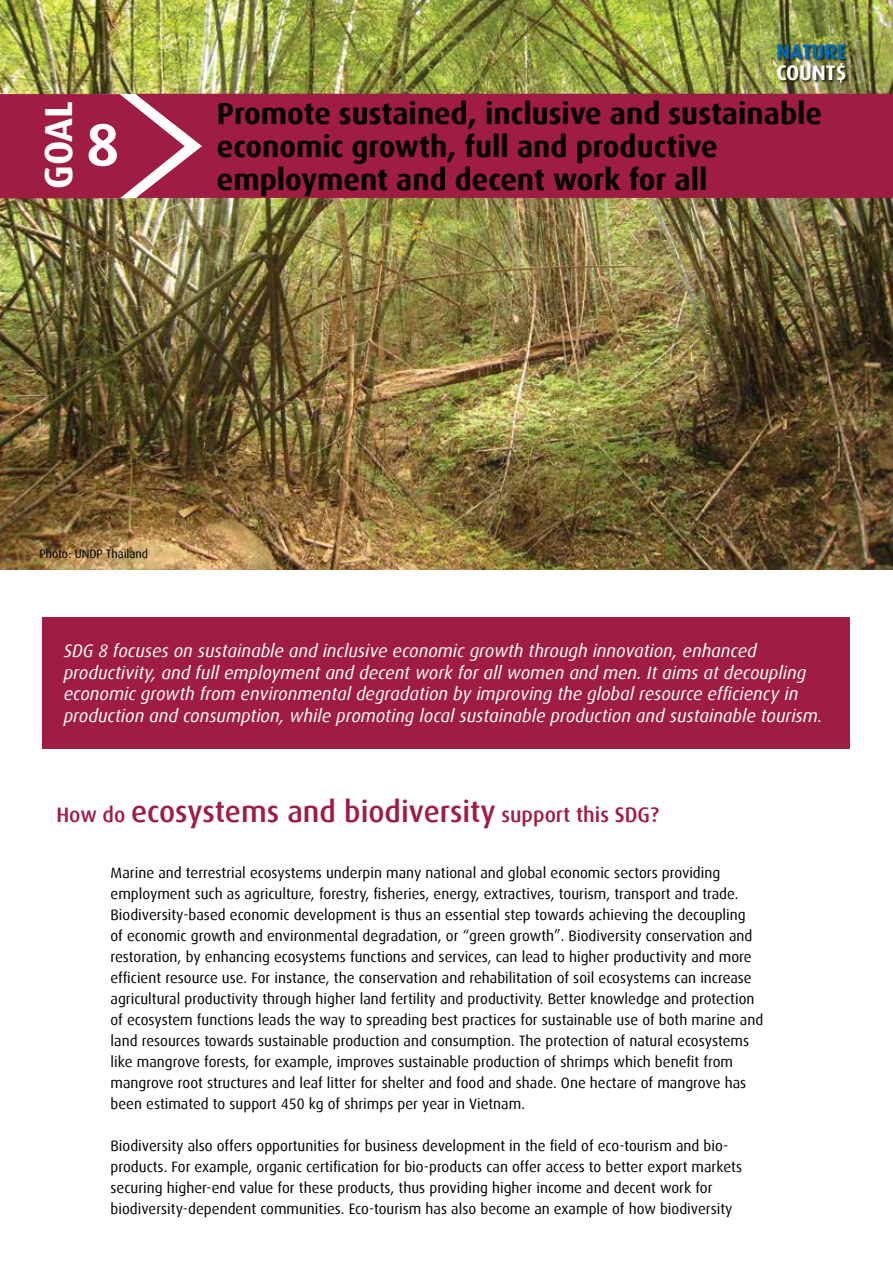
<style>
.page{position:relative;width:893px;height:1263px;background:#fff}
.page>*{position:absolute;margin:0;border:0;box-sizing:border-box;transform-origin:0 0}
.t1{font:700 60px "Dax";color:#fff}
.t2{font:700 39px "Dax";color:#fff}
.t3{font:700 30px/33px "Dax";color:#000}
.t4{font:500 30px "Dax";color:#9f1c43}
.t5{font:700 21px "Dax";color:#006bb6}
.t6{font:700 21px "Dax";color:#fff}
.t7{font:italic 18px/21.6px "Dax";color:#fff}
.t8{font:15px/21px "Dax";color:#000}
.t9{font:12px "Dax";color:#000}
.s1{font-size:21px}
</style>
<div class="page">
<img style="left:0;top:0;width:893px;height:570px">
<div style="left:43px;top:617px;width:807px;height:131px;background:#9f1c43"></div>
<div style="left:202px;top:94px;width:691px;height:104px;background:#9f1c43"></div>
<svg style="left:0;top:94px;width:202px;height:104px;background:#a62e52"></svg>
<div style="left:777px;top:44px;width:72px;height:42px;background:#000;opacity:.75"></div>
<h2 class="t2" style="left:37px;top:189px;width:90px;rotate:-90deg">GOAL</h2>
<h1 class="t1" style="left:86px;top:111px;width:35px">8</h1>
<h3 class="t5" style="left:776px;top:40px;width:72px">NATURE</h3>
<h3 class="t6" style="left:776px;top:61px;width:72px">COUNT$</h3>
<h3 class="t3" style="left:217px;top:97px;width:607px">Promote sustained, inclusive and sustainable economic growth, full and productive</h3>
<h3 class="t3" style="left:217px;top:163px;width:492px">employment and decent work for all</h3>
<p class="t9" style="left:39px;top:547px;width:110px">Photo: UNDP Thailand</p>
<p class="t7" style="left:64px;top:640px;width:760px">SDG 8 focuses on sustainable and inclusive economic growth through innovation, enhanced productivity, and full employment and decent work for all women and men. It aims at decoupling economic growth from environmental degradation by improving the global resource efficiency in production and consumption, while promoting local sustainable production and sustainable tourism.</p>
<h3 class="t4" style="left:56px;top:795px;width:604px"><span class="s1">How do</span> ecosystems and biodiversity <span class="s1">support this SDG?</span></h3>
<p class="t8" style="left:111px;top:863px;width:654px">Marine and terrestrial ecosystems underpin many national and global economic sectors providing employment such as agriculture, forestry, fisheries, energy, extractives, tourism, transport and trade.<br>Biodiversity-based economic development is thus an essential step towards achieving the decoupling<br>of economic growth and environmental degradation, or “green growth”. Biodiversity conservation and restoration, by enhancing ecosystems functions and services, can lead to higher productivity and more efficient resource use. For instance, the conservation and rehabilitation of soil ecosystems can increase agricultural productivity through higher land fertility and productivity. Better knowledge and protection of ecosystem functions leads the way to spreading best practices for sustainable use of both marine and land resources towards sustainable production and consumption. The protection of natural ecosystems like mangrove forests, for example, improves sustainable production of shrimps which benefit from mangrove root structures and leaf litter for shelter and food and shade. One hectare of mangrove has been estimated to support 450 kg of shrimps per year in Vietnam.</p>
<p class="t8" style="left:111px;top:1136px;width:633px">Biodiversity also offers opportunities for business development in the field of eco-tourism and bio&shy;products. For example, organic certification for bio-products can offer access to better export markets securing higher-end value for these products, thus providing higher income and decent work for biodiversity-dependent communities. Eco-tourism has also become an example of how biodiversity</p>
</div>
